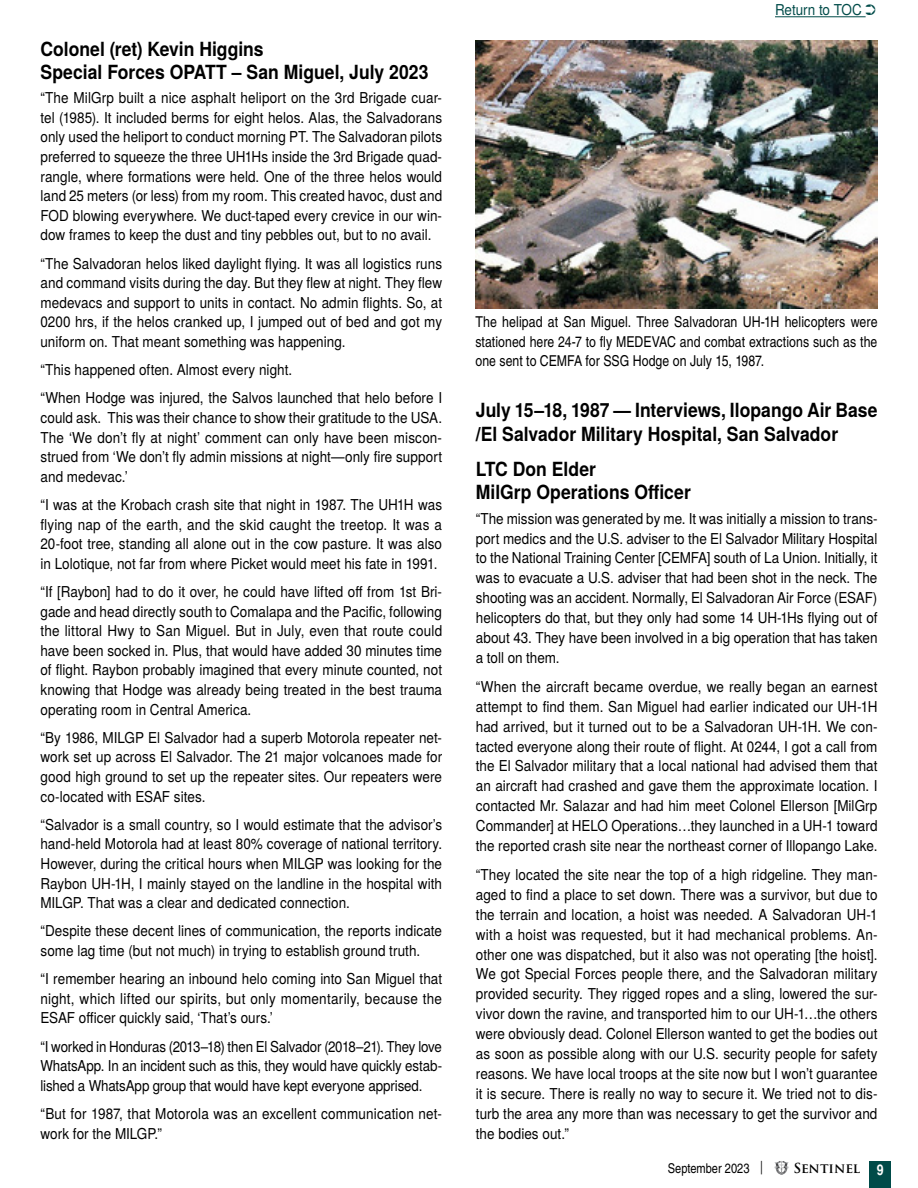
<style>
.page{position:relative;width:918px;height:1188px;background:#fff}
.page>*{position:absolute;margin:0;border:0;box-sizing:border-box;transform-origin:0 0}
.t1{font:700 19.5px/23.9px "Te X Gyre Heros";color:#000;scale:.9 1}
.t2{font:15px/19.6px "Te X Gyre Heros";letter-spacing:.005em;color:#000;text-align:justify;scale:.9 1}
.t3{font:15px/19.6px "Te X Gyre Heros";letter-spacing:.005em;color:#000;text-align:justify;scale:.89 1}
.t4{font:15px/19.5px "Te X Gyre Heros Condensed";letter-spacing:.005em;color:#000;text-align:justify}
.t5{font:15px "Te X Gyre Heros";letter-spacing:-.005em;color:#004b49;scale:.9 1}
.t6{font:700 15px "Te X Gyre Heros Condensed";color:#fff}
.t7{font:13.5px "Te X Gyre Heros Condensed";color:#000}
.t8{font:700 13.5px "Trajan Pro";color:#000}
.t9{font:13.5px "Trajan Pro";color:#000}
</style>
<div class="page">
<div style="left:869px;top:1161px;width:22px;height:27px;background:#004b49"></div>
<svg style="left:774px;top:1161px;width:15px;height:14px"></svg>
<img style="left:476px;top:41px;width:402px;height:268px">
<hr style="left:775px;top:16px;width:91px;height:1px;background:#004b49">
<h1 class="t1" style="left:40px;top:36px;width:433px">Colonel (ret) Kevin Higgins<br>Special Forces OPATT – San Miguel, July 2023</h1>
<p class="t2" style="left:40px;top:87px;width:448px">“The MilGrp built a nice asphalt heliport on the 3rd Brigade cuar&shy;tel (1985). It included berms for eight helos. Alas, the Salvadorans only used the heliport to conduct morning PT. The Salvadoran pilots preferred to squeeze the three UH1Hs inside the 3rd Brigade quad&shy;rangle, where formations were held. One of the three helos would land 25 meters (or less) from my room. This created havoc, dust and FOD blowing everywhere. We duct-taped every crevice in our win&shy;dow frames to keep the dust and tiny pebbles out, but to no avail.</p>
<p class="t2" style="left:40px;top:252px;width:448px">“The Salvadoran helos liked daylight flying. It was all logistics runs and command visits during the day. But they flew at night. They flew medevacs and support to units in contact. No admin flights. So, at 0200 hrs, if the helos cranked up, I jumped out of bed and got my uniform on. That meant something was happening.</p>
<p class="t2" style="left:40px;top:355px;width:448px;line-height:28.2px">“This happened often. Almost every night.<br>“When Hodge was injured, the Salvos launched that helo before I</p>
<p class="t2" style="left:40px;top:407px;width:448px">could ask. This was their chance to show their gratitude to the USA.<br>The ‘We don’t fly at night’ comment can only have been miscon&shy;strued from ‘We don’t fly admin missions at night—only fire support and medevac.’</p>
<p class="t2" style="left:40px;top:494px;width:448px">“I was at the Krobach crash site that night in 1987. The UH1H was flying nap of the earth, and the skid caught the treetop. It was a 20-foot tree, standing all alone out in the cow pasture. It was also in Lolotique, not far from where Picket would meet his fate in 1991.</p>
<p class="t2" style="left:40px;top:581px;width:448px">“If [Raybon] had to do it over, he could have lifted off from 1st Bri&shy;gade and head directly south to Comalapa and the Pacific, following the littoral Hwy to San Miguel. But in July, even that route could have been socked in. Plus, that would have added 30 minutes time of flight. Raybon probably imagined that every minute counted, not knowing that Hodge was already being treated in the best trauma operating room in Central America.</p>
<p class="t2" style="left:40px;top:726px;width:448px">“By 1986, MILGP El Salvador had a superb Motorola repeater net&shy;work set up across El Salvador. The 21 major volcanoes made for good high ground to set up the repeater sites. Our repeaters were co-located with ESAF sites.</p>
<p class="t2" style="left:40px;top:813px;width:448px">“Salvador is a small country, so I would estimate that the advisor’s hand-held Motorola had at least 80% coverage of national territory.<br>However, during the critical hours when MILGP was looking for the Raybon UH-1H, I mainly stayed on the landline in the hospital with MILGP. That was a clear and dedicated connection.</p>
<p class="t2" style="left:40px;top:920px;width:448px">“Despite these decent lines of communication, the reports indicate some lag time (but not much) in trying to establish ground truth.</p>
<p class="t2" style="left:40px;top:968px;width:448px">“I remember hearing an inbound helo coming into San Miguel that night, which lifted our spirits, but only momentarily, because the ESAF officer quickly said, ‘That’s ours.’</p>
<p class="t3" style="left:40px;top:1036px;width:453px">“I worked in Honduras (2013–18) then El Salvador (2018–21). They love WhatsApp. In an incident such as this, they would have quickly estab&shy;lished a WhatsApp group that would have kept everyone apprised.</p>
<p class="t2" style="left:40px;top:1103px;width:448px">“But for 1987, that Motorola was an excellent communication net&shy;work for the MILGP.”</p>
<p class="t5" style="left:775px;top:-2px;width:114px">Return to TOC ➲</p>
<p class="t4" style="left:475px;top:311px;width:404px">The helipad at San Miguel. Three Salvadoran UH-1H helicopters were stationed here 24-7 to fly MEDEVAC and combat extractions such as the one sent to CEMFA for SSG Hodge on July 15, 1987.</p>
<h1 class="t1" style="left:476px;top:397px;width:448px">July 15–18, 1987 — Interviews, Ilopango Air Base /El Salvador Military Hospital, San Salvador</h1>
<h1 class="t1" style="left:476px;top:456px;width:240px">LTC Don Elder<br>MilGrp Operations Officer</h1>
<p class="t2" style="left:476px;top:507px;width:448px">“The mission was generated by me. It was initially a mission to trans&shy;port medics and the U.S. adviser to the El Salvador Military Hospital to the National Training Center [CEMFA] south of La Union. Initially, it was to evacuate a U.S. adviser that had been shot in the neck. The shooting was an accident. Normally, El Salvadoran Air Force (ESAF) helicopters do that, but they only had some 14 UH-1Hs flying out of about 43. They have been involved in a big operation that has taken a toll on them.</p>
<p class="t2" style="left:476px;top:675px;width:448px">“When the aircraft became overdue, we really began an earnest attempt to find them. San Miguel had earlier indicated our UH-1H had arrived, but it turned out to be a Salvadoran UH-1H. We con&shy;tacted everyone along their route of flight. At 0244, I got a call from the El Salvador military that a local national had advised them that an aircraft had crashed and gave them the approximate location. I contacted Mr. Salazar and had him meet Colonel Ellerson [MilGrp Commander] at HELO Operations…they launched in a UH-1 toward the reported crash site near the northeast corner of Illopango Lake.</p>
<p class="t2" style="left:476px;top:863px;width:448px">“They located the site near the top of a high ridgeline. They man&shy;aged to find a place to set down. There was a survivor, but due to the terrain and location, a hoist was needed. A Salvadoran UH-1 with a hoist was requested, but it had mechanical problems. An&shy;other one was dispatched, but it also was not operating [the hoist].<br>We got Special Forces people there, and the Salvadoran military provided security. They rigged ropes and a sling, lowered the sur&shy;vivor down the ravine, and transported him to our UH-1…the others were obviously dead. Colonel Ellerson wanted to get the bodies out as soon as possible along with our U.S. security people for safety reasons. We have local troops at the site now but I won’t guarantee it is secure. There is really no way to secure it. We tried not to dis&shy;turb the area any more than was necessary to get the survivor and the bodies out.”</p>
<p class="t9" style="left:758px;top:1158px;width:8px">|</p>
<p class="t8" style="left:794px;top:1159px;width:68px">SENTINEL</p>
<p class="t7" style="left:668px;top:1158px;width:83px">September 2023</p>
<p class="t6" style="left:877px;top:1159px;width:8px">9</p>
</div>
